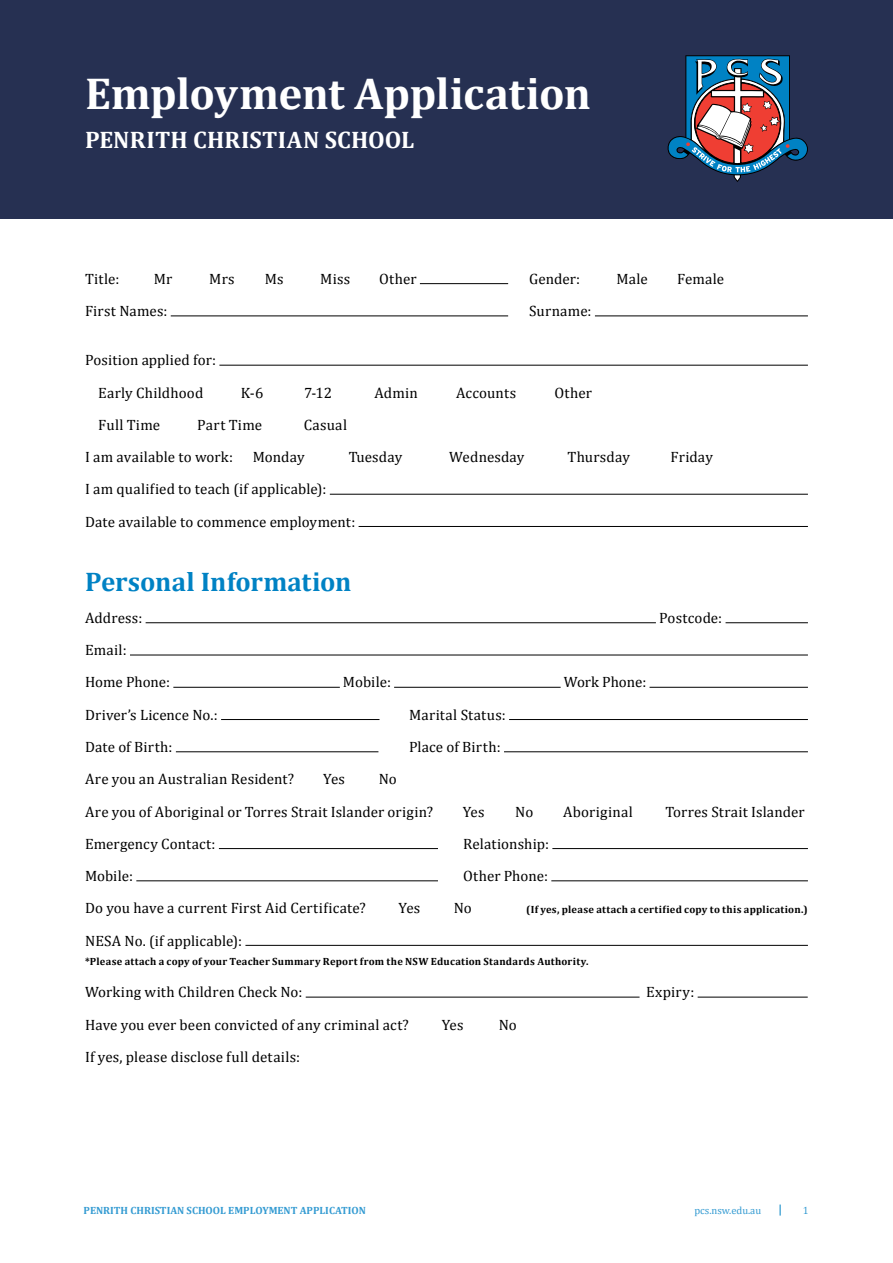
<style>
.page{position:relative;width:893px;height:1263px;background:#fff}
.page>*{position:absolute;margin:0;border:0;box-sizing:border-box;transform-origin:0 0}
.t1{font:700 45px "Cambria";letter-spacing:-.015em;color:#fff}
.t2{font:700 27px "Cambria";color:#0082c4}
.t3{font:700 24px "Cambria";letter-spacing:.005em;color:#fff}
.t4{font:15px/32.2px "Cambria";letter-spacing:.01em;color:#000}
.t5{font:700 10.5px "Cambria";letter-spacing:.02em;color:#000}
.t6{font:700 10.5px "Cambria";color:#349bd2}
.t7{font:10.5px "Cambria";color:#349bd2}
</style>
<div class="page">
<div style="left:0;top:0;width:893px;height:218px;background:#263052"></div>
<hr style="left:420px;top:283px;width:88px;height:1px;background:#000">
<hr style="left:171px;top:316px;width:337px;height:1px;background:#000">
<hr style="left:595px;top:316px;width:213px;height:1px;background:#000">
<hr style="left:219px;top:365px;width:589px;height:1px;background:#000">
<hr style="left:330px;top:494px;width:478px;height:1px;background:#000">
<hr style="left:359px;top:526px;width:449px;height:1px;background:#000">
<hr style="left:146px;top:622px;width:510px;height:1px;background:#000">
<hr style="left:726px;top:622px;width:82px;height:1px;background:#000">
<hr style="left:130px;top:655px;width:678px;height:1px;background:#000">
<hr style="left:173px;top:687px;width:167px;height:1px;background:#000">
<hr style="left:394px;top:687px;width:167px;height:1px;background:#000">
<hr style="left:649px;top:687px;width:159px;height:1px;background:#000">
<hr style="left:221px;top:719px;width:158px;height:1px;background:#000">
<hr style="left:509px;top:719px;width:299px;height:1px;background:#000">
<hr style="left:176px;top:751px;width:202px;height:1px;background:#000">
<hr style="left:504px;top:751px;width:304px;height:1px;background:#000">
<hr style="left:219px;top:848px;width:219px;height:1px;background:#000">
<hr style="left:552px;top:848px;width:256px;height:1px;background:#000">
<hr style="left:136px;top:880px;width:302px;height:1px;background:#000">
<hr style="left:551px;top:880px;width:257px;height:1px;background:#000">
<hr style="left:245px;top:945px;width:563px;height:1px;background:#000">
<hr style="left:306px;top:997px;width:333px;height:1px;background:#000">
<hr style="left:698px;top:997px;width:110px;height:1px;background:#000">
<svg style="left:668px;top:55px;width:140px;height:127px"></svg>
<h1 class="t1" style="left:85px;top:62px;width:507px">Employment Application</h1>
<h3 class="t3" style="left:85px;top:122px;width:331px">PENRITH CHRISTIAN SCHOOL</h3>
<p class="t4" style="left:85px;top:262px;width:36px">Title:</p>
<p class="t4" style="left:154px;top:262px;width:20px">Mr</p>
<p class="t4" style="left:209px;top:262px;width:27px">Mrs</p>
<p class="t4" style="left:265px;top:262px;width:20px">Ms</p>
<p class="t4" style="left:320px;top:262px;width:31px">Miss</p>
<p class="t4" style="left:379px;top:262px;width:39px">Other</p>
<p class="t4" style="left:529px;top:262px;width:53px">Gender:</p>
<p class="t4" style="left:616px;top:262px;width:33px">Male</p>
<p class="t4" style="left:677px;top:262px;width:48px">Female</p>
<p class="t4" style="left:85px;top:295px;width:84px">First Names:</p>
<p class="t4" style="left:529px;top:295px;width:64px">Surname:</p>
<p class="t4" style="left:85px;top:344px;width:133px;text-align:center">Position applied for:<br>Early Childhood</p>
<p class="t4" style="left:241px;top:376px;width:24px">K-6</p>
<p class="t4" style="left:304px;top:376px;width:29px">7-12</p>
<p class="t4" style="left:374px;top:376px;width:45px">Admin</p>
<p class="t4" style="left:456px;top:376px;width:61px">Accounts</p>
<p class="t4" style="left:554px;top:376px;width:39px">Other</p>
<p class="t4" style="left:98px;top:409px;width:63px">Full Time</p>
<p class="t4" style="left:197px;top:409px;width:66px">Part Time</p>
<p class="t4" style="left:304px;top:409px;width:45px">Casual</p>
<p class="t4" style="left:85px;top:441px;width:149px">I am available to work:</p>
<p class="t4" style="left:253px;top:441px;width:53px">Monday</p>
<p class="t4" style="left:349px;top:441px;width:55px">Tuesday</p>
<p class="t4" style="left:449px;top:441px;width:77px">Wednesday</p>
<p class="t4" style="left:567px;top:441px;width:64px">Thursday</p>
<p class="t4" style="left:670px;top:441px;width:44px">Friday</p>
<p class="t4" style="left:85px;top:473px;width:272px">I am qualified to teach (if applicable):<br>Date available to commence employment:</p>
<h2 class="t2" style="left:85px;top:562px;width:268px">Personal Information</h2>
<p class="t4" style="left:85px;top:602px;width:59px">Address:</p>
<p class="t4" style="left:659px;top:602px;width:65px">Postcode:</p>
<p class="t4" style="left:85px;top:634px;width:87px">Email:<br>Home Phone:</p>
<p class="t4" style="left:343px;top:666px;width:49px">Mobile:</p>
<p class="t4" style="left:564px;top:666px;width:84px">Work Phone:</p>
<p class="t4" style="left:85px;top:698px;width:134px">Driver’s Licence No.:</p>
<p class="t4" style="left:409px;top:698px;width:98px">Marital Status:</p>
<p class="t4" style="left:85px;top:731px;width:89px">Date of Birth:</p>
<p class="t4" style="left:409px;top:731px;width:93px">Place of Birth:</p>
<p class="t4" style="left:85px;top:763px;width:210px">Are you an Australian Resident?</p>
<p class="t4" style="left:323px;top:763px;width:23px">Yes</p>
<p class="t4" style="left:85px;top:763px;width:350px;text-indent:294px">No<br>Are you of Aboriginal or Torres Strait Islander origin?</p>
<p class="t4" style="left:463px;top:795px;width:23px">Yes</p>
<p class="t4" style="left:515px;top:795px;width:20px">No</p>
<p class="t4" style="left:563px;top:795px;width:71px">Aboriginal</p>
<p class="t4" style="left:665px;top:795px;width:141px">Torres Strait Islander</p>
<p class="t4" style="left:85px;top:827px;width:132px">Emergency Contact:</p>
<p class="t4" style="left:463px;top:827px;width:88px">Relationship:</p>
<p class="t4" style="left:85px;top:860px;width:49px">Mobile:</p>
<p class="t4" style="left:463px;top:860px;width:86px">Other Phone:</p>
<p class="t4" style="left:85px;top:892px;width:282px">Do you have a current First Aid Certificate?</p>
<p class="t4" style="left:399px;top:892px;width:23px">Yes</p>
<p class="t4" style="left:454px;top:892px;width:20px">No</p>
<p class="t5" style="left:526px;top:902px;width:283px">(If yes, please attach a certified copy to this application.)</p>
<p class="t4" style="left:85px;top:924px;width:159px">NESA No. (if applicable):</p>
<p class="t5" style="left:85px;top:954px;width:505px">*Please attach a copy of your Teacher Summary Report from the NSW Education Standards Authority.</p>
<p class="t4" style="left:85px;top:976px;width:219px">Working with Children Check No:</p>
<p class="t4" style="left:646px;top:976px;width:50px">Expiry:</p>
<p class="t4" style="left:85px;top:1008px;width:325px">Have you ever been convicted of any criminal act?</p>
<p class="t4" style="left:442px;top:1008px;width:23px">Yes</p>
<p class="t4" style="left:499px;top:1008px;width:20px">No</p>
<p class="t4" style="left:85px;top:1040px;width:217px">If yes, please disclose full details:</p>
<p class="t6" style="left:84px;top:1203px;width:284px">PENRITH CHRISTIAN SCHOOL EMPLOYMENT APPLICATION</p>
<p class="t7" style="left:694px;top:1204px;width:68px">pcs.nsw.edu.au</p>
<p class="t7" style="left:803px;top:1204px;width:7px">1</p>
</div>
